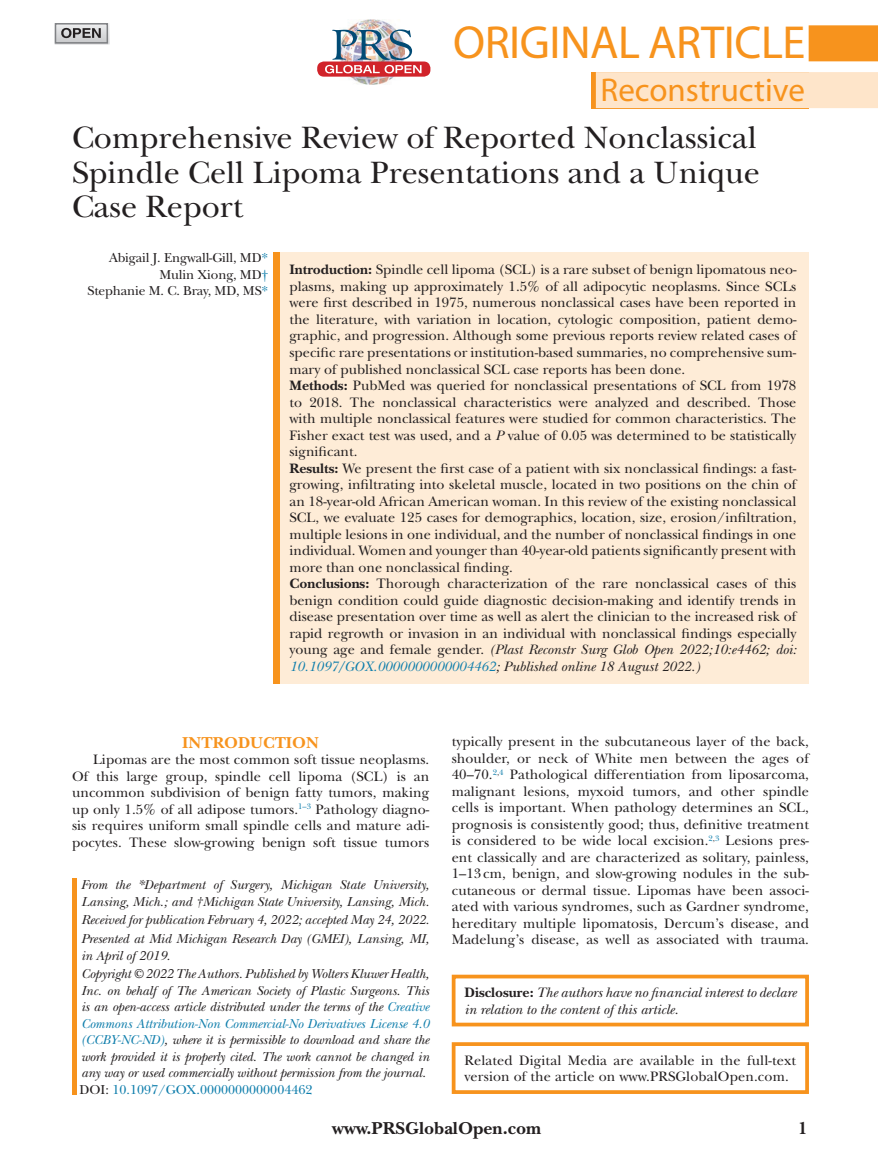
<style>
.page{position:relative;width:878px;height:1175px;background:#fff}
.page>*{position:absolute;margin:0;border:0;box-sizing:border-box;transform-origin:0 0}
.t1{font:46.5px "Myriad Pro";letter-spacing:-.01em;color:#f7931d}
.t2{font:33px "Myriad Pro";color:#f7931d}
.t3{font:32.25px/34.5px "New Baskerville Std";color:#231f20;text-align:justify}
.t4{font:700 18px "New Baskerville Std";color:#231f20}
.t5{font:700 16.5px "New Baskerville Std";color:#f7931d}
.t6{font:14.25px/16.5px "New Baskerville Std";color:#231f20}
.t7{font:italic 14.25px/16.5px "New Baskerville Std";color:#231f20}
.t8{font:italic 13.5px/16.5px "New Baskerville Std";letter-spacing:-.005em;color:#231f20}
.t9{font:13.5px/16.5px "New Baskerville Std";letter-spacing:-.01em;color:#231f20;text-align:right}
.s1{color:#0f7eac}
.s2{font-weight:700}
.s3{font-style:italic}
.s4{font-style:italic;color:#0f7eac}
.s5{font-style:normal}
.s6{font-style:normal;color:#0f7eac}
.s7{font-weight:700;font-style:normal}
</style>
<div class="page">
<div style="left:452px;top:1042px;width:356px;height:52px;border:4px solid #f7931d"></div>
<div style="left:452px;top:974px;width:356px;height:52px;border:4px solid #f7931d"></div>
<div style="left:591px;top:72px;width:218px;height:36px;background:linear-gradient(to bottom,#f79828,#f79828)"></div>
<div style="left:596px;top:72px;width:282px;height:36px;background:#fee5ca"></div>
<hr style="left:72px;top:878px;width:4px;height:33px;background:#f7931d">
<hr style="left:72px;top:911px;width:4px;height:19px;background:#f7931d">
<hr style="left:72px;top:930px;width:4px;height:35px;background:#f7931d">
<hr style="left:72px;top:965px;width:4px;height:118px;background:#f7931d">
<hr style="left:72px;top:1081px;width:4px;height:13px;background:#f7931d">
<div style="left:274px;top:242px;width:534px;height:441px;background:#feecd7"></div>
<div style="left:274px;top:241px;width:534px;height:11px;background:#fff"></div>
<div style="left:274px;top:252px;width:6px;height:126px;background:#f7931d"></div>
<div style="left:274px;top:367px;width:6px;height:93px;background:#f7931d"></div>
<div style="left:274px;top:450px;width:6px;height:126px;background:#f7931d"></div>
<div style="left:274px;top:565px;width:6px;height:118px;background:#f7931d"></div>
<img style="left:54px;top:23px;width:55px;height:22px">
<div style="left:55px;top:23px;width:53px;height:21px;border:2px solid #808285"></div>
<svg style="left:61px;top:28px;width:40px;height:10px"></svg>
<div style="left:808px;top:25px;width:70px;height:36px;background:#f7931d"></div>
<img style="left:348px;top:20px;width:48px;height:64px">
<svg style="left:317px;top:61px;width:113px;height:16px"></svg>
<img style="left:325px;top:29px;width:96px;height:44px">
<h1 class="t1" style="left:453px;top:14px;width:354px">ORIGINAL ARTICLE</h1>
<h2 class="t2" style="left:600px;top:69px;width:206px">Reconstructive</h2>
<h3 class="t3" style="left:72px;top:121px;width:689px">Comprehensive Review of Reported Nonclassical Spindle Cell Lipoma Presentations and a Unique Case Report</h3>
<p class="t9" style="left:87px;top:250px;width:182px">Abigail J. Engwall-Gill, MD<span class="s1">*<br></span>Mulin Xiong, MD<span class="s1">†<br></span>Stephanie M. C. Bray, MD, MS<span class="s1">*</span></p>
<p class="t6" style="left:289px;top:262px;width:508px"><span class="s2">Introduction:</span> Spindle cell lipoma (SCL) is a rare subset of benign lipomatous neo&shy;plasms, making up approximately 1.5% of all adipocytic neoplasms. Since SCLs were first described in 1975, numerous nonclassical cases have been reported in the literature, with variation in location, cytologic composition, patient demo&shy;graphic, and progression. Although some previous reports review related cases of specific rare presentations or institution-based summaries, no comprehensive sum&shy;mary of published nonclassical SCL case reports has been done.<br><span class="s2">Methods:</span> PubMed was queried for nonclassical presentations of SCL from 1978 to 2018. The nonclassical characteristics were analyzed and described. Those with multiple nonclassical features were studied for common characteristics. The Fisher exact test was used, and a <span class="s3">P</span> value of 0.05 was determined to be statistically significant.<br><span class="s2">Results:</span> We present the first case of a patient with six nonclassical findings: a fast&shy;growing, infiltrating into skeletal muscle, located in two positions on the chin of an 18-year-old African American woman. In this review of the existing nonclassical SCL, we evaluate 125 cases for demographics, location, size, erosion/infiltration, multiple lesions in one individual, and the number of nonclassical findings in one individual. Women and younger than 40-year-old patients significantly present with more than one nonclassical finding.<br><span class="s2">Conclusions:</span> Thorough characterization of the rare nonclassical cases of this benign condition could guide diagnostic decision-making and identify trends in disease presentation over time as well as alert the clinician to the increased risk of rapid regrowth or invasion in an individual with nonclassical findings especially young age and female gender. <span class="s3">(Plast Reconstr Surg Glob Open 2022;10:e4462; doi:<br></span><span class="s4">10.1097/GOX.0000000000004462</span><span class="s3">; Published online 18 August 2022.)</span></p>
<p class="t5" style="left:182px;top:733px;width:138px">INTRODUCTION</p>
<p class="t6" style="left:72px;top:751px;width:359px;text-align:justify;text-indent:21px">Lipomas are the most common soft tissue neoplasms.<br>Of this large group, spindle cell lipoma (SCL) is an uncommon subdivision of benign fatty tumors, making up only 1.5% of all adipose tumors.<sup>1–3</sup> Pathology diagno&shy;sis requires uniform small spindle cells and mature adi&shy;pocytes. These slow-growing benign soft tissue tumors</p>
<p class="t8" style="left:81px;top:876px;width:350px">From the *Department of Surgery, Michigan State University,<br>Lansing, Mich.; and †Michigan State University, Lansing, Mich.</p>
<p class="t8" style="left:81px;top:910px;width:350px;line-height:18.8px">Received for publication February 4, 2022; accepted May 24, 2022.<br>Presented at Mid Michigan Research Day (GMEI), Lansing, MI,</p>
<p class="t8" style="left:81px;top:946px;width:350px;line-height:18.8px">in April of 2019.<br>Copyright © 2022 The Authors. Published by Wolters Kluwer Health,</p>
<p class="t8" style="left:80px;top:982px;width:351px">Inc. on behalf of The American Society of Plastic Surgeons. This is an open-access article distributed under the terms of the <span class="s1">Creative Commons Attribution-Non Commercial-No Derivatives License 4.0 (CCBY-NC-ND)</span>, where it is permissible to download and share the work provided it is properly cited. The work cannot be changed in any way or used commercially without permission from the journal.<br><span class="s5">DOI:</span> <span class="s6">10.1097/GOX.0000000000004462</span></p>
<p class="t6" style="left:451px;top:733px;width:359px;text-align:justify">typically present in the subcutaneous layer of the back, shoulder, or neck of White men between the ages of 40–70.<sup>2</sup><sup>,</sup><sup>4</sup> Pathological differentiation from liposarcoma, malignant lesions, myxoid tumors, and other spindle cells is important. When pathology determines an SCL, prognosis is consistently good; thus, definitive treatment is considered to be wide local excision.<sup>2</sup><sup>,</sup><sup>3</sup> Lesions pres&shy;ent classically and are characterized as solitary, painless, 1–13 cm, benign, and slow-growing nodules in the sub&shy;cutaneous or dermal tissue. Lipomas have been associ&shy;ated with various syndromes, such as Gardner syndrome, hereditary multiple lipomatosis, Dercum’s disease, and Madelung’s disease, as well as associated with trauma.</p>
<p class="t7" style="left:464px;top:984px;width:333px"><span class="s7">Disclosure:</span> The authors have no financial interest to declare in relation to the content of this article.</p>
<p class="t6" style="left:464px;top:1051px;width:333px">Related Digital Media are available in the full-text version of the article on www.PRSGlobalOpen.com.</p>
<p class="t4" style="left:332px;top:1118px;width:210px">www.PRSGlobalOpen.com</p>
<p class="t4" style="left:798px;top:1118px;width:11px">1</p>
</div>
